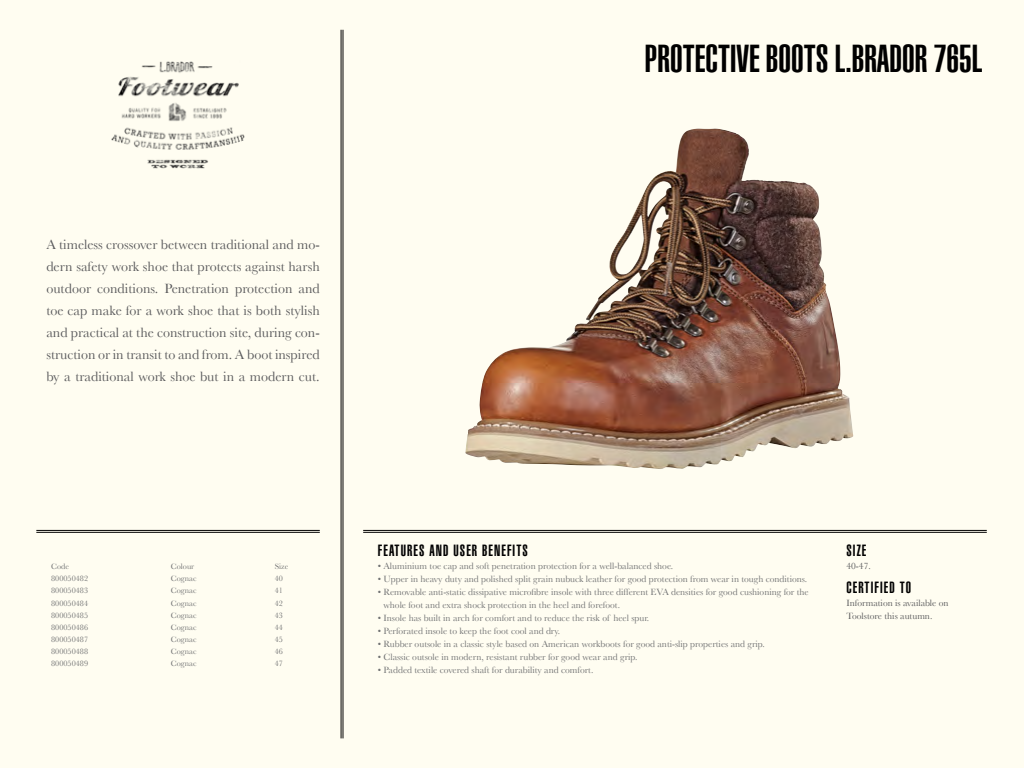
<style>
.page{position:relative;width:1024px;height:768px;background:#fffdf1}
.page>*{position:absolute;margin:0;border:0;box-sizing:border-box;transform-origin:0 0}
.t1{font:900 extra-condensed 38px "Helvetica LT";color:#000}
.t2{font:900 extra-condensed 16px "Helvetica";letter-spacing:.07em;color:#000}
.t3{font:14px/22px "Baskerville";color:#58585a;text-align:justify}
.t4{font:9.5px/13px "Baskerville";color:#707172}
.t5{font:9.5px/13px "Baskerville";color:#58585a}
.t6{font:8.2px "Baskerville";color:#707172}
</style>
<div class="page">
<img style="left:111px;top:61px;width:134px;height:108px">
<hr style="left:363px;top:530px;width:624px;height:1px;background:#000">
<hr style="left:363px;top:532px;width:624px;height:1px;background:#000">
<hr style="left:36px;top:530px;width:284px;height:1px;background:#000">
<hr style="left:36px;top:532px;width:284px;height:1px;background:#000">
<hr style="left:341px;top:30px;width:1px;height:708px;background:#000">
<hr style="left:343px;top:30px;width:1px;height:708px;background:#000">
<img style="left:465px;top:130px;width:388px;height:339px">
<h1 class="t1" style="left:645px;top:36px;width:339px">PROTECTIVE BOOTS L.BRADOR 765L</h1>
<p class="t3" style="left:46px;top:233px;width:275px">A timeless crossover between traditional and mo&shy;dern safety work shoe that protects against harsh outdoor conditions. Penetration protection and toe cap make for a work shoe that is both stylish and practical at the construction site, during con&shy;struction or in transit to and from. A boot inspired by a traditional work shoe but in a modern cut.</p>
<p class="t6" style="left:51px;top:562px;width:19px">Code</p>
<p class="t6" style="left:171px;top:562px;width:25px">Colour</p>
<p class="t6" style="left:275px;top:562px;width:15px">Size</p>
<p class="t6" style="left:51px;top:574px;width:38px">800050482</p>
<p class="t6" style="left:171px;top:574px;width:27px">Cognac</p>
<p class="t6" style="left:275px;top:574px;width:10px">40</p>
<p class="t6" style="left:51px;top:586px;width:38px">800050483</p>
<p class="t6" style="left:171px;top:586px;width:27px">Cognac</p>
<p class="t6" style="left:275px;top:586px;width:10px">41</p>
<p class="t6" style="left:51px;top:598px;width:38px">800050484</p>
<p class="t6" style="left:171px;top:598px;width:27px">Cognac</p>
<p class="t6" style="left:275px;top:598px;width:10px">42</p>
<p class="t6" style="left:51px;top:610px;width:38px">800050485</p>
<p class="t6" style="left:171px;top:610px;width:27px">Cognac</p>
<p class="t6" style="left:275px;top:610px;width:10px">43</p>
<p class="t6" style="left:51px;top:622px;width:38px">800050486</p>
<p class="t6" style="left:171px;top:622px;width:27px">Cognac</p>
<p class="t6" style="left:275px;top:622px;width:10px">44</p>
<p class="t6" style="left:51px;top:635px;width:38px">800050487</p>
<p class="t6" style="left:171px;top:635px;width:27px">Cognac</p>
<p class="t6" style="left:275px;top:635px;width:10px">45</p>
<p class="t6" style="left:51px;top:647px;width:38px">800050488</p>
<p class="t6" style="left:171px;top:647px;width:27px">Cognac</p>
<p class="t6" style="left:275px;top:647px;width:10px">46</p>
<p class="t6" style="left:51px;top:659px;width:38px">800050489</p>
<p class="t6" style="left:171px;top:659px;width:27px">Cognac</p>
<p class="t6" style="left:275px;top:659px;width:10px">47</p>
<h2 class="t2" style="left:378px;top:541px;width:152px">FEATURES AND USER BENEFITS</h2>
<p class="t4" style="left:378px;top:560px;width:297px">• Aluminium toe cap and soft penetration protection for a well-balanced shoe.</p>
<p class="t4" style="left:378px;top:573px;width:431px">• Upper in heavy duty and polished split grain nubuck leather for good protection from wear in tough conditions.</p>
<p class="t4" style="left:384px;top:586px;width:427px;text-indent:-6px">• Removable anti-static dissipative microfibre insole with three different EVA densities for good cushioning for the whole foot and extra shock protection in the heel and forefoot.</p>
<p class="t4" style="left:378px;top:612px;width:273px">• Insole has built in arch for comfort and to reduce the risk of heel spur.</p>
<p class="t4" style="left:378px;top:625px;width:184px">• Perforated insole to keep the foot cool and dry.</p>
<p class="t4" style="left:378px;top:638px;width:389px">• Rubber outsole in a classic style based on American workboots for good anti-slip properties and grip.</p>
<p class="t4" style="left:378px;top:651px;width:261px">• Classic outsole in modern, resistant rubber for good wear and grip.</p>
<p class="t4" style="left:378px;top:664px;width:217px">• Padded textile covered shaft for durability and comfort.</p>
<h2 class="t2" style="left:846px;top:541px;width:21px">SIZE</h2>
<p class="t5" style="left:846px;top:560px;width:26px">40-47.</p>
<h2 class="t2" style="left:846px;top:579px;width:66px">CERTIFIED TO</h2>
<p class="t5" style="left:846px;top:597px;width:104px">Information is available on<br>Toolstore this autumn.</p>
</div>
